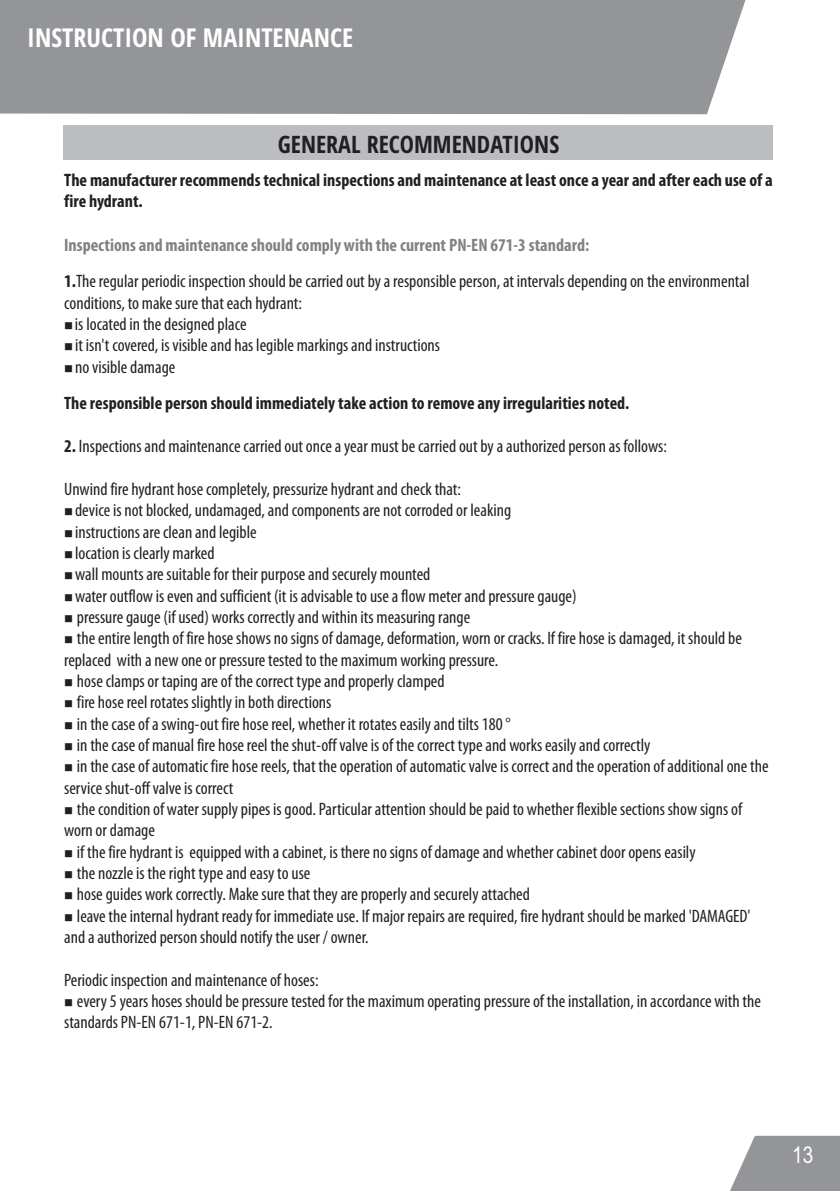
<style>
.page{position:relative;width:840px;height:1191px;background:#fff}
.page>*{position:absolute;margin:0;border:0;box-sizing:border-box;transform-origin:0 0}
.t1{font:700 condensed 26px "Open Sans";color:#fff}
.t2{font:700 condensed 24px "Open Sans";color:#231f20}
.t3{font:23.2px "Arial Narrow";color:#fff}
.t4{font:condensed 18px/21.4px "Myriad Pro";color:#231f20}
.t5{font:700 condensed 18px/21.8px "Myriad Pro";color:#231f20}
.t6{font:700 condensed 18px "Myriad Pro";color:#808285}
.t7{font:12px "Wingdings";color:#231f20}
.s1{font-weight:700}
</style>
<div class="page">
<div style="left:0;top:0;width:746px;height:114px;background:#939598"></div>
<div style="left:63px;top:125px;width:709px;height:34px;background:#bcbdc0"></div>
<svg style="left:730px;top:1135px;width:109px;height:56px;background:#a0a2a5"></svg>
<h1 class="t1" style="left:27px;top:27px;width:327px">INSTRUCTION OF MAINTENANCE</h1>
<h2 class="t2" style="left:277px;top:135px;width:283px">GENERAL RECOMMENDATIONS</h2>
<p class="t5" style="left:64px;top:170px;width:709px">The manufacturer recommends technical inspections and maintenance at least once a year and after each use of a fire hydrant.</p>
<p class="t6" style="left:64px;top:237px;width:526px">Inspections and maintenance should comply with the current PN-EN 671-3 standard:</p>
<p class="t4" style="left:64px;top:272px;width:686px"><span class="s1">1.</span>The regular periodic inspection should be carried out by a responsible person, at intervals depending on the environmental</p>
<p class="t7" style="left:64px;top:321px;width:55px">■</p>
<p class="t4" style="left:64px;top:293px;width:239px">conditions, to make sure that each hydrant:</p>
<p class="t4" style="left:75px;top:315px;width:173px">is located in the designed place</p>
<p class="t4" style="left:75px;top:336px;width:366px;text-indent:-11px">■it isn't covered, is visible and has legible markings and instructions no visible damage</p>
<p class="t5" style="left:64px;top:393px;width:566px">The responsible person should immediately take action to remove any irregularities noted.</p>
<p class="t4" style="left:64px;top:437px;width:604px"><span class="s1">2.</span> Inspections and maintenance carried out once a year must be carried out by a authorized person as follows:</p>
<p class="t7" style="left:64px;top:363px;width:55px">■</p>
<p class="t4" style="left:64px;top:479px;width:398px">Unwind fire hydrant hose completely, pressurize hydrant and check that:</p>
<p class="t7" style="left:64px;top:528px;width:55px">■</p>
<p class="t4" style="left:75px;top:501px;width:437px">device is not blocked, undamaged, and components are not corroded or leaking</p>
<p class="t7" style="left:64px;top:507px;width:55px">■</p>
<p class="t4" style="left:75px;top:522px;width:183px">instructions are clean and legible</p>
<p class="t4" style="left:75px;top:543px;width:141px">location is clearly marked</p>
<p class="t7" style="left:64px;top:549px;width:55px">■</p>
<p class="t4" style="left:75px;top:565px;width:356px">wall mounts are suitable for their purpose and securely mounted</p>
<p class="t7" style="left:64px;top:571px;width:55px">■</p>
<p class="t4" style="left:75px;top:586px;width:503px">water outflow is even and sufficient (it is advisable to use a flow meter and pressure gauge)</p>
<p class="t7" style="left:64px;top:592px;width:55px">■</p>
<p class="t4" style="left:77px;top:607px;width:666px">pressure gauge (if used) works correctly and within its measuring range<br>the entire length of fire hose shows no signs of damage, deformation, worn or cracks. If fire hose is damaged, it should be</p>
<p class="t7" style="left:64px;top:613px;width:55px">■</p>
<p class="t7" style="left:64px;top:635px;width:55px">■</p>
<p class="t4" style="left:64px;top:650px;width:435px">replaced with a new one or pressure tested to the maximum working pressure.</p>
<p class="t7" style="left:64px;top:699px;width:55px">■</p>
<p class="t4" style="left:77px;top:671px;width:369px">hose clamps or taping are of the correct type and properly clamped</p>
<p class="t7" style="left:64px;top:677px;width:55px">■</p>
<p class="t4" style="left:77px;top:693px;width:256px">fire hose reel rotates slightly in both directions</p>
<p class="t4" style="left:77px;top:714px;width:435px">in the case of a swing-out fire hose reel, whether it rotates easily and tilts 180 °</p>
<p class="t7" style="left:64px;top:720px;width:55px">■</p>
<p class="t4" style="left:77px;top:735px;width:692px">in the case of manual fire hose reel the shut-off valve is of the correct type and works easily and correctly<br>in the case of automatic fire hose reels, that the operation of automatic valve is correct and the operation of additional one the</p>
<p class="t7" style="left:64px;top:741px;width:55px">■</p>
<p class="t7" style="left:64px;top:763px;width:55px">■</p>
<p class="t4" style="left:64px;top:778px;width:170px">service shut-off valve is correct</p>
<p class="t4" style="left:77px;top:799px;width:666px">the condition of water supply pipes is good. Particular attention should be paid to whether flexible sections show signs of</p>
<p class="t4" style="left:64px;top:821px;width:92px">worn or damage</p>
<p class="t4" style="left:77px;top:842px;width:620px">if the fire hydrant is equipped with a cabinet, is there no signs of damage and whether cabinet door opens easily</p>
<p class="t7" style="left:64px;top:891px;width:55px">■</p>
<p class="t7" style="left:64px;top:805px;width:55px">■</p>
<p class="t4" style="left:77px;top:863px;width:235px">the nozzle is the right type and easy to use</p>
<p class="t4" style="left:77px;top:885px;width:454px">hose guides work correctly. Make sure that they are properly and securely attached</p>
<p class="t4" style="left:77px;top:906px;width:675px">leave the internal hydrant ready for immediate use. If major repairs are required, fire hydrant should be marked 'DAMAGED'</p>
<p class="t4" style="left:64px;top:927px;width:306px">and a authorized person should notify the user / owner.</p>
<p class="t7" style="left:64px;top:912px;width:55px">■</p>
<p class="t4" style="left:64px;top:970px;width:256px">Periodic inspection and maintenance of hoses:</p>
<p class="t4" style="left:77px;top:991px;width:685px">every 5 years hoses should be pressure tested for the maximum operating pressure of the installation, in accordance with the</p>
<p class="t4" style="left:64px;top:1013px;width:210px">standards PN-EN 671-1, PN-EN 671-2.</p>
<p class="t7" style="left:64px;top:997px;width:55px">■</p>
<p class="t3" style="left:791px;top:1145px;width:23px">13</p>
</div>
